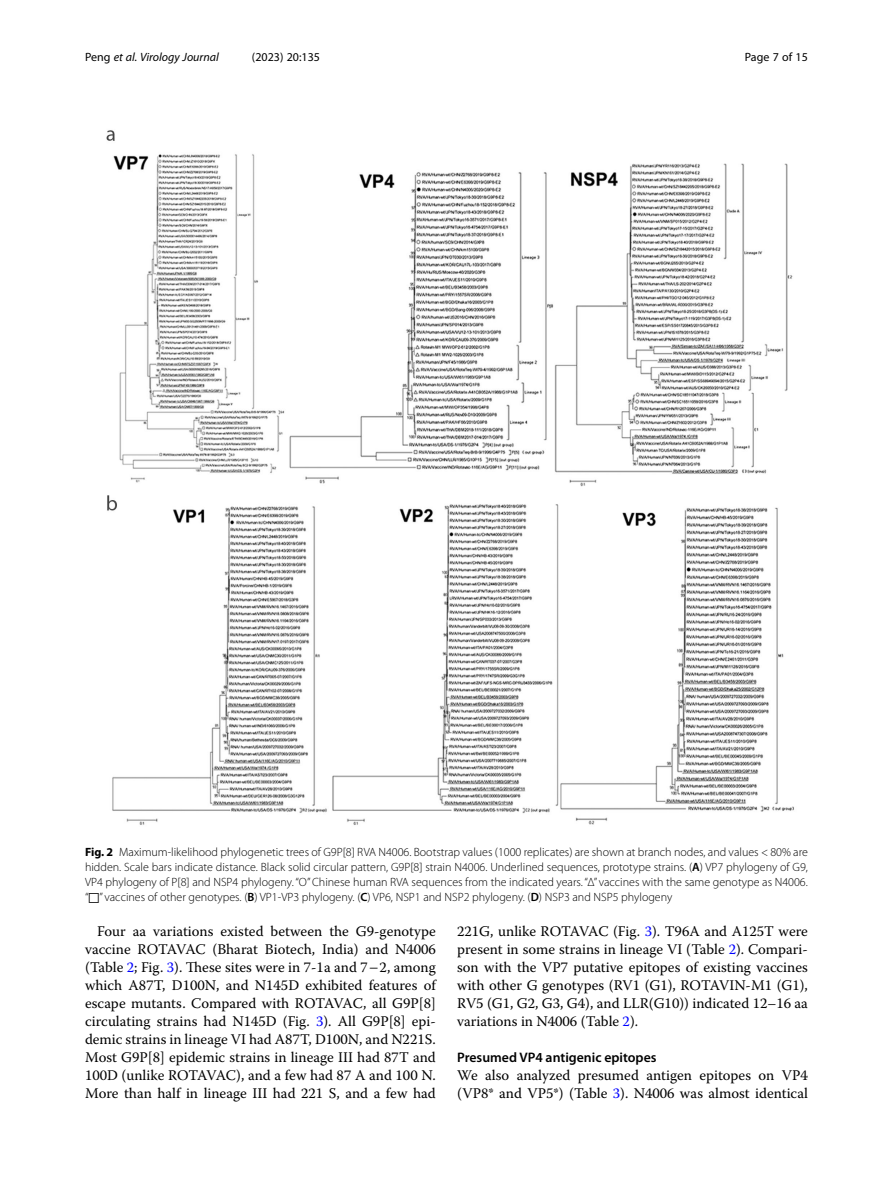
<style>
.page{position:relative;width:893px;height:1191px;background:#fff}
.page>*{position:absolute;margin:0;border:0;box-sizing:border-box;transform-origin:0 0}
.Body_Text_Indent{font:14.7px/18px "Warnock Pro";color:#000;text-align:justify}
.Body_Text{font:14.7px/18px "Warnock Pro";color:#000}
.Head_2{font:600 13.8px "Myriad Pro";color:#000}
.Figure_Caption{font:300 12px/15px "Myriad Pro";color:#000;text-align:justify}
.t1{font:italic 12px "Myriad Pro";color:#000}
.t2{font:12px "Myriad Pro";color:#000}
.s1{font-style:normal}
.s2{font-weight:700}
.s3{font-weight:600}
.s4{font-family:"STIX";font-weight:400}
.s5{color:#00f}
</style>
<div class="page">
<img style="left:106px;top:130px;width:688px;height:695px">
<p class="t1" style="left:85px;top:50px;width:135px"><span class="s1">Peng</span> et al. Virology Journal</p>
<p class="t2" style="left:252px;top:50px;width:70px">(2023) 20:135</p>
<p class="t2" style="left:745px;top:50px;width:65px">Page 7 of 15</p>
<p class="Figure_Caption" style="left:85px;top:844px;width:724px"><span class="s2">Fig. 2</span> Maximum-likelihood phylogenetic trees of G9P[8] RVA N4006. Bootstrap values (1000 replicates) are shown at branch nodes, and values &lt; 80% are hidden. Scale bars indicate distance. Black solid circular pattern, G9P[8] strain N4006. Underlined sequences, prototype strains. (<span class="s3">A</span>) VP7 phylogeny of G9, VP4 phylogeny of P[8] and NSP4 phylogeny. “O” Chinese human RVA sequences from the indicated years. “Δ” vaccines with the same genotype as N4006. “<span class="s4">□</span>” vaccines of other genotypes. (<span class="s3">B</span>) VP1-VP3 phylogeny. (<span class="s3">C</span>) VP6, NSP1 and NSP2 phylogeny. (<span class="s3">D</span>) NSP3 and NSP5 phylogeny</p>
<p class="Body_Text_Indent" style="left:85px;top:922px;width:352px;text-indent:12px">Four aa variations existed between the G9-genotype vaccine ROTAVAC (Bharat Biotech, India) and N4006 (Table <span class="s5">2</span>; Fig. <span class="s5">3</span>). These sites were in 7-1a and 7−2, among which A87T, D100N, and N145D exhibited features of escape mutants. Compared with ROTAVAC, all G9P[8] circulating strains had N145D (Fig. <span class="s5">3</span>). All G9P[8] epi&shy;demic strains in lineage VI had A87T, D100N, and N221S.<br>Most G9P[8] epidemic strains in lineage III had 87T and 100D (unlike ROTAVAC), and a few had 87 A and 100 N.<br>More than half in lineage III had 221 S, and a few had</p>
<p class="Body_Text_Indent" style="left:457px;top:922px;width:352px">221G, unlike ROTAVAC (Fig. <span class="s5">3</span>). T96A and A125T were present in some strains in lineage VI (Table <span class="s5">2</span>). Compari&shy;son with the VP7 putative epitopes of existing vaccines with other G genotypes (RV1 (G1), ROTAVIN-M1 (G1), RV5 (G1, G2, G3, G4), and LLR(G10)) indicated 12–16 aa variations in N4006 (Table <span class="s5">2</span>).</p>
<p class="Head_2" style="left:457px;top:1049px;width:201px">Presumed VP4 antigenic epitopes</p>
<p class="Body_Text" style="left:457px;top:1066px;width:352px">We also analyzed presumed antigen epitopes on VP4 (VP8* and VP5*) (Table <span class="s5">3</span>). N4006 was almost identical</p>
</div>
